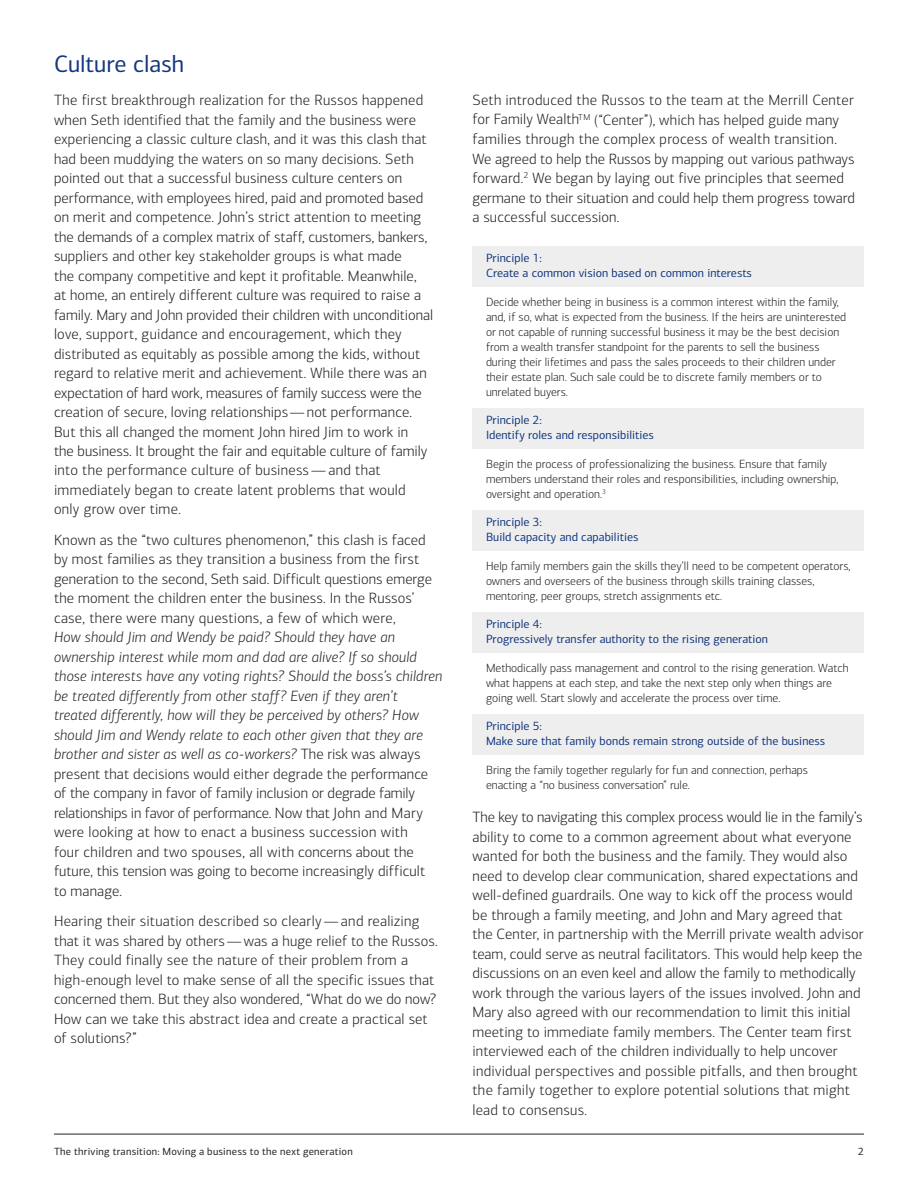
<style>
.page{position:relative;width:918px;height:1188px;background:#fff}
.page>*{position:absolute;margin:0;border:0;box-sizing:border-box;transform-origin:0 0}
.t1{font:24px "Connections";color:#13387e}
.t2{font:300 15px/19.5px "Connections";letter-spacing:.01em;color:#231f20}
.t3{font:300 12px/15px "Connections";color:#231f20}
.t4{font:12px/15px "Connections";color:#13387e}
.t5{font:10.5px "Connections";letter-spacing:.025em;color:#231f20}
.s1{font-style:italic}
</style>
<div class="page">
<div style="left:472px;top:715px;width:392px;height:40px;background:#eeeeef"></div>
<div style="left:472px;top:613px;width:392px;height:40px;background:#eeeeef"></div>
<div style="left:472px;top:511px;width:392px;height:40px;background:#eeeeef"></div>
<div style="left:472px;top:409px;width:392px;height:40px;background:#eeeeef"></div>
<div style="left:472px;top:247px;width:392px;height:40px;background:#eeeeef"></div>
<hr style="left:54px;top:1134px;width:810px;height:1px;background:#231f20">
<h2 class="t1" style="left:54px;top:50px;width:132px">Culture clash</h2>
<p class="t2" style="left:54px;top:90px;width:381px">The first breakthrough realization for the Russos happened when Seth identified that the family and the business were experiencing a classic culture clash, and it was this clash that had been muddying the waters on so many decisions. Seth pointed out that a successful business culture centers on performance, with employees hired, paid and promoted based on merit and competence. John’s strict attention to meeting the demands of a complex matrix of staff, customers, bankers, suppliers and other key stakeholder groups is what made<br>the company competitive and kept it profitable. Meanwhile,<br>at home, an entirely different culture was required to raise a family. Mary and John provided their children with unconditional love, support, guidance and encouragement, which they distributed as equitably as possible among the kids, without regard to relative merit and achievement. While there was an expectation of hard work, measures of family success were the creation of secure, loving relationships— not performance.<br>But this all changed the moment John hired Jim to work in<br>the business. It brought the fair and equitable culture of family into the performance culture of business— and that immediately began to create latent problems that would only grow over time.</p>
<p class="t2" style="left:54px;top:530px;width:390px">Known as the “two cultures phenomenon,” this clash is faced by most families as they transition a business from the first generation to the second, Seth said. Difficult questions emerge the moment the children enter the business. In the Russos’ case, there were many questions, a few of which were,<br><span class="s1">How should Jim and Wendy be paid? Should they have an ownership interest while mom and dad are alive? If so should those interests have any voting rights? Should the boss’s children be treated differently from other staff? Even if they aren’t treated differently, how will they be perceived by others? How should Jim and Wendy relate to each other given that they are brother and sister as well as co-workers?</span> The risk was always present that decisions would either degrade the performance of the company in favor of family inclusion or degrade family relationships in favor of performance. Now that John and Mary were looking at how to enact a business succession with<br>four children and two spouses, all with concerns about the future, this tension was going to become increasingly difficult<br>to manage.</p>
<p class="t2" style="left:54px;top:911px;width:385px">Hearing their situation described so clearly— and realizing that it was shared by others—was a huge relief to the Russos.<br>They could finally see the nature of their problem from a high-enough level to make sense of all the specific issues that concerned them. But they also wondered, “What do we do now?<br>How can we take this abstract idea and create a practical set of solutions?”</p>
<p class="t2" style="left:472px;top:90px;width:384px">Seth introduced the Russos to the team at the Merrill Center for Family Wealth<sup>TM</sup> (“Center”), which has helped guide many families through the complex process of wealth transition.<br>We agreed to help the Russos by mapping out various pathways forward.<sup>2</sup> We began by laying out five principles that seemed germane to their situation and could help them progress toward a successful succession.</p>
<p class="t4" style="left:486px;top:251px;width:268px">Principle 1:<br>Create a common vision based on common interests</p>
<p class="t3" style="left:486px;top:294px;width:362px">Decide whether being in business is a common interest within the family, and, if so, what is expected from the business. If the heirs are uninterested or not capable of running successful business it may be the best decision from a wealth transfer standpoint for the parents to sell the business during their lifetimes and pass the sales proceeds to their children under their estate plan. Such sale could be to discrete family members or to unrelated buyers.</p>
<p class="t4" style="left:486px;top:413px;width:169px">Principle 2:<br>Identify roles and responsibilities</p>
<p class="t3" style="left:486px;top:456px;width:354px">Begin the process of professionalizing the business. Ensure that family members understand their roles and responsibilities, including ownership, oversight and operation.<sup>3</sup></p>
<p class="t4" style="left:486px;top:515px;width:154px">Principle 3:<br>Build capacity and capabilities</p>
<p class="t3" style="left:486px;top:558px;width:366px">Help family members gain the skills they’ll need to be competent operators, owners and overseers of the business through skills training classes, mentoring, peer groups, stretch assignments etc.</p>
<p class="t4" style="left:486px;top:617px;width:284px">Principle 4:<br>Progressively transfer authority to the rising generation</p>
<p class="t3" style="left:486px;top:660px;width:364px">Methodically pass management and control to the rising generation. Watch what happens at each step, and take the next step only when things are going well. Start slowly and accelerate the process over time.</p>
<p class="t4" style="left:486px;top:719px;width:341px">Principle 5:<br>Make sure that family bonds remain strong outside of the business</p>
<p class="t3" style="left:486px;top:762px;width:324px">Bring the family together regularly for fun and connection, perhaps enacting a “no business conversation” rule.</p>
<p class="t2" style="left:472px;top:807px;width:393px">The key to navigating this complex process would lie in the family’s ability to come to a common agreement about what everyone wanted for both the business and the family. They would also need to develop clear communication, shared expectations and well-defined guardrails. One way to kick off the process would be through a family meeting, and John and Mary agreed that the Center, in partnership with the Merrill private wealth advisor team, could serve as neutral facilitators. This would help keep the discussions on an even keel and allow the family to methodically work through the various layers of the issues involved. John and Mary also agreed with our recommendation to limit this initial meeting to immediate family members. The Center team first interviewed each of the children individually to help uncover individual perspectives and possible pitfalls, and then brought the family together to explore potential solutions that might lead to consensus.</p>
<p class="t5" style="left:54px;top:1145px;width:300px">The thriving transition: Moving a business to the next generation</p>
<p class="t5" style="left:858px;top:1145px;width:7px">2</p>
</div>
